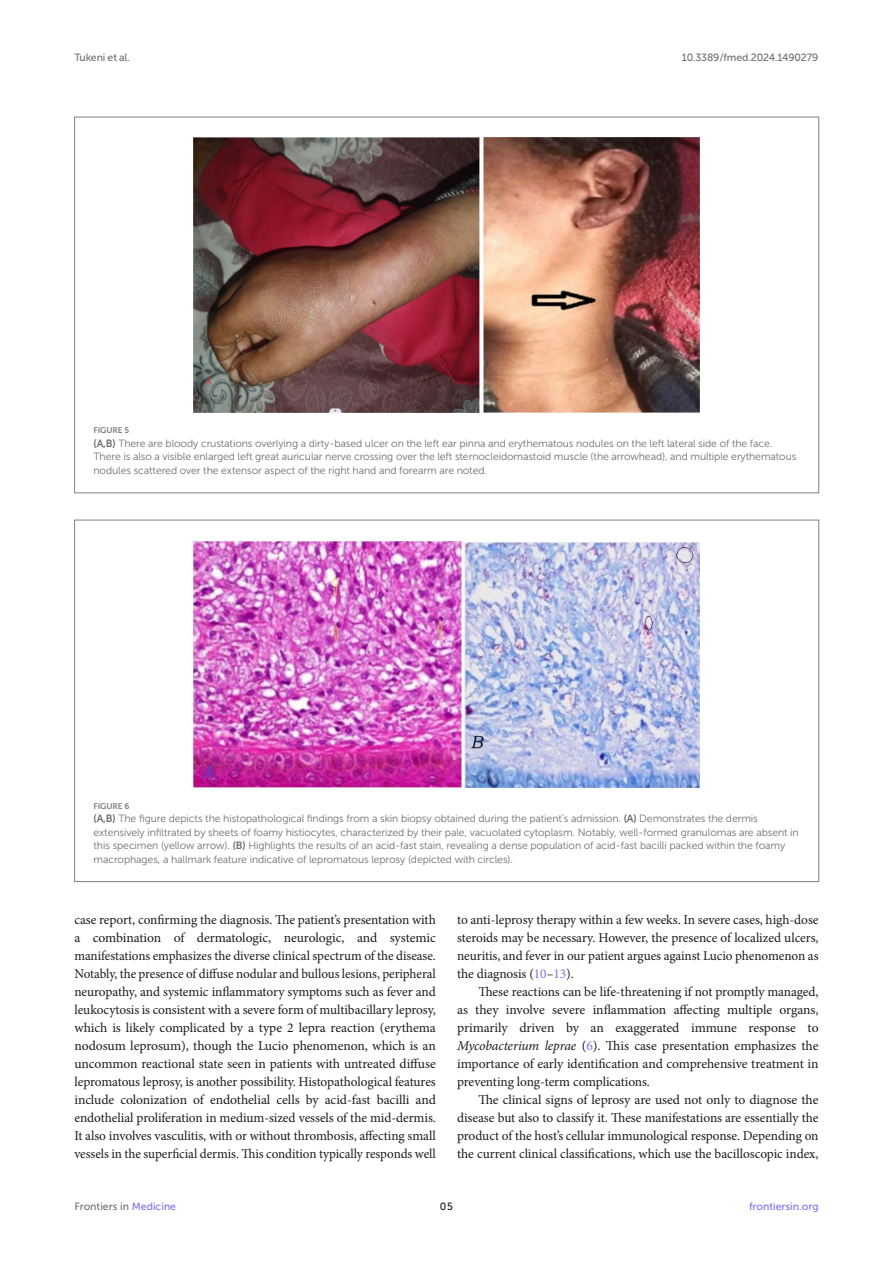
<style>
.page{position:relative;width:893px;height:1263px;background:#fff}
.page>*{position:absolute;margin:0;border:0;box-sizing:border-box;transform-origin:0 0}
.TEXT{font:13.5px/18px "Minion Pro";letter-spacing:-.005em;color:#1b1c1b;text-align:justify}
.FIG_LEG{font:10.5px/13.5px "Museo Sans 300";letter-spacing:-.01em;color:#706f70}
.t1{font:10.5px "Museo Sans 500";letter-spacing:-.015em;color:#706f70}
.t2{font:10.5px "Museo Sans 500";color:#856df0}
.t3{font:10.5px "Museo Sans 500";color:#1b1c1b}
.FIG_HD{font:8.25px "Museo Sans 700";letter-spacing:-.01em;color:#7e7f7f}
.s1{font-family:"Museo Sans 700"}
.s2{color:#856df0}
.s3{font-style:italic}
</style>
<div class="page">
<img style="left:193px;top:137px;width:507px;height:276px">
<img style="left:193px;top:541px;width:507px;height:247px">
<p class="t1" style="left:74px;top:51px;width:57px">Tukeni et al.</p>
<p class="t1" style="left:682px;top:51px;width:138px">10.3389/fmed.2024.1490279</p>
<p class="FIG_HD" style="left:94px;top:426px;width:37px">FIGURE 5</p>
<p class="FIG_LEG" style="left:94px;top:437px;width:704px"><span class="s1">(A,B)</span> There are bloody crustations overlying a dirty-based ulcer on the left ear pinna and erythematous nodules on the left lateral side of the face.<br>There is also a visible enlarged left great auricular nerve crossing over the left sternocleidomastoid muscle (the arrowhead), and multiple erythematous nodules scattered over the extensor aspect of the right hand and forearm are noted.</p>
<p class="FIG_HD" style="left:94px;top:801px;width:37px">FIGURE 6</p>
<p class="FIG_LEG" style="left:94px;top:812px;width:707px"><span class="s1">(A,B)</span> The figure depicts the histopathological findings from a skin biopsy obtained during the patient’s admission. <span class="s1">(A)</span> Demonstrates the dermis extensively infiltrated by sheets of foamy histiocytes, characterized by their pale, vacuolated cytoplasm. Notably, well-formed granulomas are absent in this specimen (yellow arrow). <span class="s1">(B)</span> Highlights the results of an acid-fast stain, revealing a dense population of acid-fast bacilli packed within the foamy macrophages, a hallmark feature indicative of lepromatous leprosy (depicted with circles).</p>
<p class="TEXT" style="left:74px;top:911px;width:363px">case report, confirming the diagnosis. The patient’s presentation with a combination of dermatologic, neurologic, and systemic manifestations emphasizes the diverse clinical spectrum of the disease.<br>Notably, the presence of diffuse nodular and bullous lesions, peripheral neuropathy, and systemic inflammatory symptoms such as fever and leukocytosis is consistent with a severe form of multibacillary leprosy, which is likely complicated by a type 2 lepra reaction (erythema nodosum leprosum), though the Lucio phenomenon, which is an uncommon reactional state seen in patients with untreated diffuse lepromatous leprosy, is another possibility. Histopathological features include colonization of endothelial cells by acid-fast bacilli and endothelial proliferation in medium-sized vessels of the mid-dermis.<br>It also involves vasculitis, with or without thrombosis, affecting small vessels in the superficial dermis. This condition typically responds well</p>
<p class="TEXT" style="left:457px;top:911px;width:363px">to anti-leprosy therapy within a few weeks. In severe cases, high-dose steroids may be necessary. However, the presence of localized ulcers, neuritis, and fever in our patient argues against Lucio phenomenon as the diagnosis (<span class="s2">10</span>–<span class="s2">13</span>).</p>
<p class="TEXT" style="left:457px;top:983px;width:363px;text-indent:21px">These reactions can be life-threatening if not promptly managed, as they involve severe inflammation affecting multiple organs, primarily driven by an exaggerated immune response to <span class="s3">Mycobacterium leprae</span> (<span class="s2">6</span>). This case presentation emphasizes the importance of early identification and comprehensive treatment in preventing long-term complications.</p>
<p class="TEXT" style="left:457px;top:1091px;width:363px;text-indent:21px">The clinical signs of leprosy are used not only to diagnose the disease but also to classify it. These manifestations are essentially the product of the host’s cellular immunological response. Depending on the current clinical classifications, which use the bacilloscopic index,</p>
<p class="t1" style="left:74px;top:1200px;width:103px">Frontiers in <span class="s2">Medicine</span></p>
<p class="t3" style="left:440px;top:1200px;width:14px">05</p>
<p class="t2" style="left:749px;top:1200px;width:71px">frontiersin.org</p>
</div>
